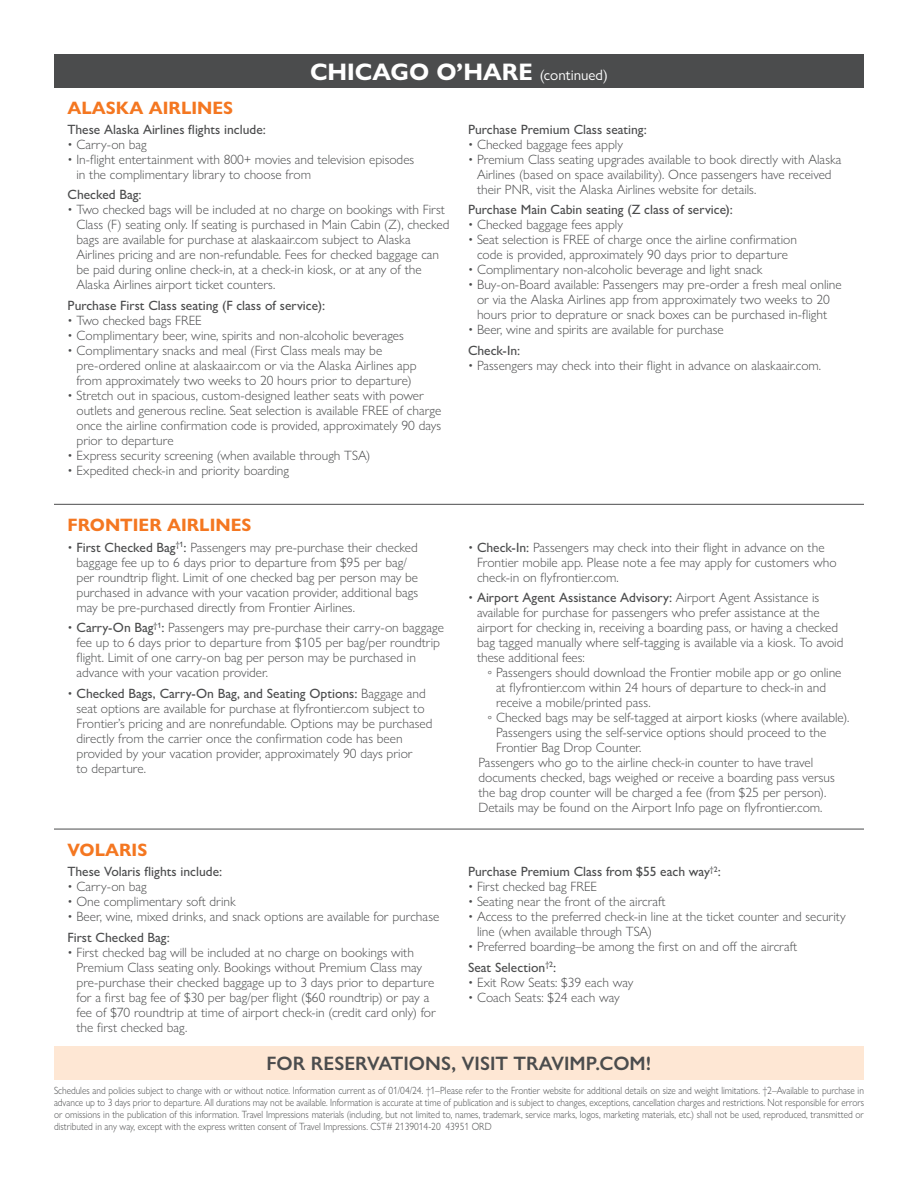
<style>
.page{position:relative;width:918px;height:1188px;background:#fff}
.page>*{position:absolute;margin:0;border:0;box-sizing:border-box;transform-origin:0 0}
.t1{font:700 24px "Gill Sans Nova";color:#fff}
.t2{font:600 19.5px "Gill Sans Nova";color:#4b4c4d}
.t3{font:700 18px "Gill Sans Nova";color:#f47721}
.Bullets_Condensed{font:300 13.5px/15px "Gill Sans Nova";color:#4b4c4d}
.Bullets{font:300 13.5px/15px "Gill Sans Nova";color:#4b4c4d}
.Subhead_Blue_Condensed{font:500 13.5px "Gill Sans Nova";color:#4b4c4d}
.Subhead_Blue_Condensed-2{font:300 13.5px "Gill Sans Nova";color:#4b4c4d}
.t4{font:300 10.5px/12px "Gill Sans Nova";color:#4b4c4d;text-align:justify;scale:.9 1}
.s1{font-weight:400;font-size:15px}
.s2{font-weight:500}
</style>
<div class="page">
<div style="left:54px;top:54px;width:810px;height:34px;background:#4b4c4d"></div>
<hr style="left:54px;top:504px;width:810px;height:1px;background:#4b4c4d">
<hr style="left:54px;top:829px;width:810px;height:1px;background:#4b4c4d">
<div style="left:54px;top:1046px;width:810px;height:34px;background:#fee7d4"></div>
<p class="t1" style="left:310px;top:57px;width:299px">CHICAGO O’HARE <span class="s1">(continued)</span></p>
<p class="t3" style="left:68px;top:96px;width:167px">ALASKA AIRLINES</p>
<p class="Subhead_Blue_Condensed" style="left:68px;top:121px;width:200px">These Alaska Airlines flights include:</p>
<p class="Bullets_Condensed" style="left:68px;top:137px;width:81px">• Carry-on bag</p>
<p class="Bullets_Condensed" style="left:77px;top:152px;width:339px;text-indent:-9px">• In-flight entertainment with 800+ movies and television episodes in the complimentary library to choose from</p>
<p class="Subhead_Blue_Condensed" style="left:68px;top:187px;width:76px">Checked Bag:</p>
<p class="Bullets_Condensed" style="left:77px;top:202px;width:374px;text-indent:-9px">• Two checked bags will be included at no charge on bookings with First Class (F) seating only. If seating is purchased in Main Cabin (Z), checked bags are available for purchase at alaskaair.com subject to Alaska Airlines pricing and are non-refundable. Fees for checked baggage can be paid during online check-in, at a check-in kiosk, or at any of the Alaska Airlines airport ticket counters.</p>
<p class="Subhead_Blue_Condensed" style="left:68px;top:297px;width:259px">Purchase First Class seating (F class of service):</p>
<p class="Bullets_Condensed" style="left:68px;top:313px;width:136px">• Two checked bags FREE</p>
<p class="Bullets_Condensed" style="left:68px;top:328px;width:338px">• Complimentary beer, wine, spirits and non-alcoholic beverages</p>
<p class="Bullets_Condensed" style="left:77px;top:343px;width:342px;text-indent:-9px">• Complimentary snacks and meal (First Class meals may be pre-ordered online at alaskaair.com or via the Alaska Airlines app from approximately two weeks to 20 hours prior to departure)</p>
<p class="Bullets_Condensed" style="left:77px;top:388px;width:366px;text-indent:-9px">• Stretch out in spacious, custom-designed leather seats with power outlets and generous recline. Seat selection is available FREE of charge once the airline confirmation code is provided, approximately 90 days prior to departure</p>
<p class="Bullets_Condensed" style="left:68px;top:448px;width:304px">• Express security screening (when available through TSA)</p>
<p class="Bullets_Condensed" style="left:68px;top:463px;width:223px">• Expedited check-in and priority boarding</p>
<p class="t3" style="left:68px;top:514px;width:186px">FRONTIER AIRLINES</p>
<p class="Bullets" style="left:77px;top:539px;width:343px;text-indent:-9px">• <span class="s2">First Checked Bag</span><sup>†1</sup><span class="s2">:</span> Passengers may pre-purchase their checked baggage fee up to 6 days prior to departure from $95 per bag/ per roundtrip flight. Limit of one checked bag per person may be purchased in advance with your vacation provider, additional bags may be pre-purchased directly from Frontier Airlines.</p>
<p class="Bullets" style="left:77px;top:620px;width:369px;text-indent:-9px">• <span class="s2">Carry-On Bag</span><sup>†1</sup><span class="s2">:</span> Passengers may pre-purchase their carry-on baggage fee up to 6 days prior to departure from $105 per bag/per roundtrip flight. Limit of one carry-on bag per person may be purchased in advance with your vacation provider.</p>
<p class="Bullets" style="left:77px;top:685px;width:358px;text-indent:-9px">• <span class="s2">Checked Bags, Carry-On Bag, and Seating Options:</span> Baggage and seat options are available for purchase at flyfrontier.com subject to Frontier’s pricing and are nonrefundable. Options may be purchased directly from the carrier once the confirmation code has been provided by your vacation provider, approximately 90 days prior<br>to departure.</p>
<p class="t3" style="left:68px;top:839px;width:81px">VOLARIS</p>
<p class="Subhead_Blue_Condensed" style="left:68px;top:864px;width:156px">These Volaris flights include:</p>
<p class="Bullets_Condensed" style="left:68px;top:879px;width:81px">• Carry-on bag</p>
<p class="Bullets_Condensed" style="left:68px;top:894px;width:170px">• One complimentary soft drink</p>
<p class="Bullets_Condensed" style="left:68px;top:909px;width:373px">• Beer, wine, mixed drinks, and snack options are available for purchase</p>
<p class="Subhead_Blue_Condensed" style="left:68px;top:929px;width:104px">First Checked Bag:</p>
<p class="Bullets_Condensed" style="left:77px;top:945px;width:361px;text-indent:-9px">• First checked bag will be included at no charge on bookings with Premium Class seating only. Bookings without Premium Class may pre-purchase their checked baggage up to 3 days prior to departure for a first bag fee of $30 per bag/per flight ($60 roundtrip) or pay a fee of $70 roundtrip at time of airport check-in (credit card only) for the first checked bag.</p>
<p class="Subhead_Blue_Condensed" style="left:468px;top:121px;width:180px">Purchase Premium Class seating:</p>
<p class="Bullets_Condensed" style="left:468px;top:137px;width:157px">• Checked baggage fees apply</p>
<p class="Bullets_Condensed" style="left:477px;top:152px;width:366px;text-indent:-9px">• Premium Class seating upgrades available to book directly with Alaska<br>Airlines (based on space availability). Once passengers have received their PNR, visit the Alaska Airlines website for details.</p>
<p class="Subhead_Blue_Condensed" style="left:468px;top:202px;width:267px">Purchase Main Cabin seating (Z class of service):</p>
<p class="Bullets_Condensed" style="left:468px;top:217px;width:157px">• Checked baggage fees apply</p>
<p class="Bullets_Condensed" style="left:468px;top:232px;width:330px;text-align:center">• Seat selection is FREE of charge once the airline confirmation code is provided, approximately 90 days prior to departure</p>
<p class="Bullets_Condensed" style="left:468px;top:262px;width:296px">• Complimentary non-alcoholic beverage and light snack</p>
<p class="Bullets_Condensed" style="left:468px;top:277px;width:375px;text-align:center">• Buy-on-Board available: Passengers may pre-order a fresh meal online or via the Alaska Airlines app from approximately two weeks to 20 hours prior to deprature or snack boxes can be purchased in-flight</p>
<p class="Bullets_Condensed" style="left:468px;top:322px;width:257px">• Beer, wine and spirits are available for purchase</p>
<p class="Subhead_Blue_Condensed" style="left:468px;top:342px;width:54px">Check-In:</p>
<p class="Subhead_Blue_Condensed-2" style="left:468px;top:357px;width:355px">• Passengers may check into their flight in advance on alaskaair.com.</p>
<p class="Bullets" style="left:477px;top:539px;width:361px;text-indent:-9px">• <span class="s2">Check-In:</span> Passengers may check into their flight in advance on the<br>Frontier mobile app. Please note a fee may apply for customers who check-in on flyfrontier.com.</p>
<p class="Bullets" style="left:477px;top:590px;width:368px;text-indent:-9px">• <span class="s2">Airport Agent Assistance Advisory:</span> Airport Agent Assistance is available for purchase for passengers who prefer assistance at the airport for checking in, receiving a boarding pass, or having a checked bag tagged manually where self-tagging is available via a kiosk. To avoid these additional fees:</p>
<p class="Bullets" style="left:496px;top:665px;width:347px;text-indent:-9px">◦ Passengers should download the Frontier mobile app or go online at flyfrontier.com within 24 hours of departure to check-in and receive a mobile/printed pass.</p>
<p class="Bullets" style="left:496px;top:710px;width:355px;text-indent:-9px">◦ Checked bags may be self-tagged at airport kiosks (where available).<br>Passengers using the self-service options should proceed to the<br>Frontier Bag Drop Counter.</p>
<p class="Bullets" style="left:478px;top:755px;width:358px">Passengers who go to the airline check-in counter to have travel documents checked, bags weighed or receive a boarding pass versus the bag drop counter will be charged a fee (from $25 per person).<br>Details may be found on the Airport Info page on flyfrontier.com.</p>
<p class="Subhead_Blue_Condensed" style="left:468px;top:864px;width:254px">Purchase Premium Class from $55 each way<sup>†2</sup>:</p>
<p class="Bullets_Condensed" style="left:468px;top:879px;width:131px">• First checked bag FREE</p>
<p class="Bullets_Condensed" style="left:468px;top:894px;width:199px">• Seating near the front of the aircraft</p>
<p class="Bullets_Condensed" style="left:477px;top:909px;width:370px;text-indent:-9px">• Access to the preferred check-in line at the ticket counter and security line (when available through TSA)</p>
<p class="Bullets_Condensed" style="left:468px;top:939px;width:331px">• Preferred boarding–be among the first on and off the aircraft</p>
<p class="Subhead_Blue_Condensed" style="left:468px;top:959px;width:90px">Seat Selection<sup>†2</sup>:</p>
<p class="Bullets_Condensed" style="left:468px;top:975px;width:167px">• Exit Row Seats: $39 each way</p>
<p class="Bullets_Condensed" style="left:468px;top:990px;width:153px">• Coach Seats: $24 each way</p>
<h2 class="t2" style="left:267px;top:1052px;width:386px">FOR RESERVATIONS, VISIT TRAVIMP.COM!</h2>
<p class="t4" style="left:54px;top:1085px;width:902px">Schedules and policies subject to change with or without notice. Information current as of 01/04/24. †1–Please refer to the Frontier website for additional details on size and weight limitations. †2–Available to purchase in advance up to 3 days prior to departure. All durations may not be available. Information is accurate at time of publication and is subject to changes, exceptions, cancellation charges and restrictions. Not responsible for errors or omissions in the publication of this information. Travel Impressions materials (including, but not limited to, names, trademark, service marks, logos, marketing materials, etc.) shall not be used, reproduced, transmitted or distributed in any way, except with the express written consent of Travel Impressions. CST# 2139014-20 43951 ORD</p>
</div>
